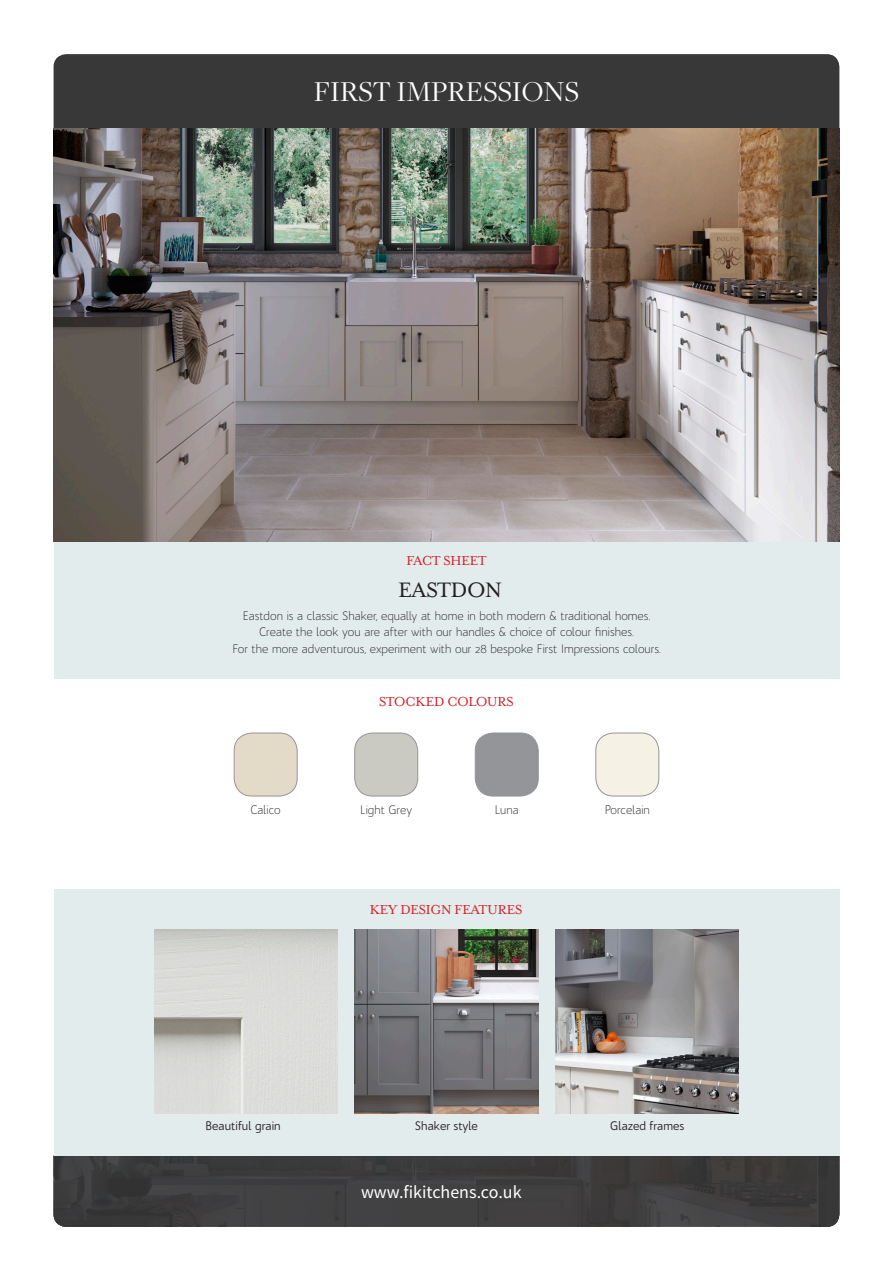
<style>
.page{position:relative;width:893px;height:1263px;background:#fff}
.page>*{position:absolute;margin:0;border:0;box-sizing:border-box;transform-origin:0 0}
.t1{font:30px "Freight Disp Pro";color:#fff}
.Sublines{font:24px "Mrs Eaves XL Serif OT";color:#231f20}
.t2{font:18px "Source Sans Pro";color:#fff}
.Headlines{font:15px "Mrs Eaves XL Serif OT";color:#d1232a}
.Copy_Text{font:300 12px "Bw Quinta Pro";color:#231f20}
.Information_Headings{font:12px "Bw Quinta Pro";color:#231f20}
</style>
<div class="page">
<div style="left:54px;top:541px;width:785px;height:138px;background:#e3eced"></div>
<svg style="left:54px;top:1156px;width:785px;height:71px;background:#3e3d3d"></svg>
<div style="left:54px;top:54px;width:785px;height:75px;background:#383839"></div>
<div style="left:54px;top:889px;width:785px;height:267px;background:#e3eced"></div>
<img style="left:54px;top:129px;width:785px;height:412px">
<img style="left:154px;top:929px;width:183px;height:184px">
<img style="left:556px;top:929px;width:183px;height:184px">
<img style="left:355px;top:929px;width:183px;height:184px">
<div style="left:475px;top:733px;width:63px;height:63px;background:#939598"></div>
<div style="left:475px;top:733px;width:64px;height:63px;border:1px solid #939598;border-radius:18px"></div>
<img style="left:234px;top:733px;width:63px;height:63px">
<div style="left:234px;top:733px;width:64px;height:63px;border:1px solid #939598;border-radius:18px"></div>
<img style="left:355px;top:733px;width:63px;height:63px">
<div style="left:354px;top:733px;width:64px;height:63px;border:1px solid #939598;border-radius:18px"></div>
<img style="left:596px;top:733px;width:63px;height:63px">
<div style="left:595px;top:733px;width:64px;height:63px;border:1px solid #939598;border-radius:18px"></div>
<p class="t1" style="left:314px;top:72px;width:267px">FIRST IMPRESSIONS</p>
<p class="Headlines" style="left:407px;top:553px;width:81px">FACT SHEET</p>
<p class="Sublines" style="left:398px;top:577px;width:105px">EASTDON</p>
<p class="Copy_Text" style="left:243px;top:608px;width:409px">Eastdon is a classic Shaker, equally at home in both modern &amp; traditional homes.</p>
<p class="Copy_Text" style="left:259px;top:624px;width:376px">Create the look you are after with our handles &amp; choice of colour finishes.</p>
<p class="Copy_Text" style="left:232px;top:641px;width:430px">For the more adventurous, experiment with our 28 bespoke First Impressions colours.</p>
<p class="Copy_Text" style="left:251px;top:802px;width:32px">Calico</p>
<p class="Headlines" style="left:379px;top:694px;width:136px">STOCKED COLOURS</p>
<p class="Copy_Text" style="left:360px;top:802px;width:54px">Light Grey</p>
<p class="Copy_Text" style="left:495px;top:802px;width:25px">Luna</p>
<p class="Copy_Text" style="left:605px;top:802px;width:47px">Porcelain</p>
<p class="Headlines" style="left:370px;top:902px;width:154px">KEY DESIGN FEATURES</p>
<p class="Information_Headings" style="left:205px;top:1118px;width:77px">Beautiful grain</p>
<p class="Information_Headings" style="left:415px;top:1118px;width:65px">Shaker style</p>
<p class="Information_Headings" style="left:610px;top:1118px;width:76px">Glazed frames</p>
<p class="t2" style="left:361px;top:1180px;width:162px">www.fikitchens.co.uk</p>
</div>
